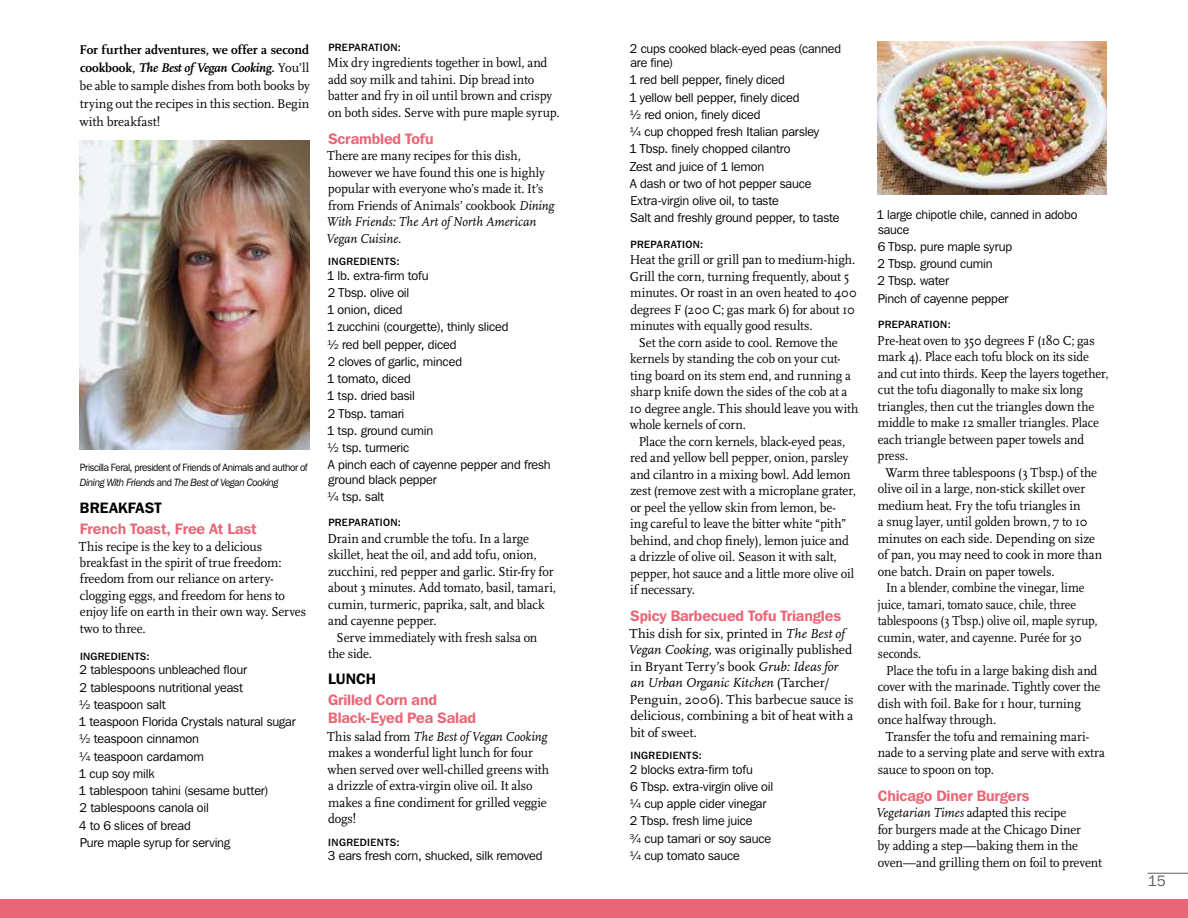
<style>
.page{position:relative;width:1188px;height:918px;background:#fff}
.page>*{position:absolute;margin:0;border:0;box-sizing:border-box;transform-origin:0 0}
.t1{font:600 15px/18px "Franklin Gothic IT Cby BT";letter-spacing:-.01em;color:#e96676}
.t2{font:600 15px "Franklin Gothic IT Cby BT";letter-spacing:.01em;color:#000}
.t3{font:15px "Franklin Gothic IT Cby BT";color:#5e5e5f}
.t4{font:13.5px/16.5px "Scala OT";letter-spacing:-.005em;color:#000;scale:.95 1}
.t5{font:13.5px "Scala OT";letter-spacing:-.005em;color:#000;scale:.94 1}
.t6{font:13.5px/16.5px "Scala OT";letter-spacing:-.005em;color:#000}
.t7{font:13.5px/16.5px "Scala";letter-spacing:-.005em;color:#000;scale:.95 1}
.t8{font:13.5px "Scala OT";letter-spacing:-.005em;color:#000;scale:.91 1}
.t9{font:13.2px/18px "Scala";color:#000;text-align:justify}
.t10{font:12.75px/17.2px "Franklin Gothic IT Cby BT";letter-spacing:-.01em;color:#000}
.t11{font:500 10.5px "Franklin Gothic IT Cby BT";letter-spacing:.035em;color:#000}
.t12{font:10.5px/15px "Franklin Gothic IT Cby BT";letter-spacing:-.04em;color:#000;scale:.95 1}
.s1{font-weight:700}
.s2{font-weight:700;font-style:italic}
.s3{font-style:italic}
</style>
<div class="page">
<div style="left:0;top:899px;width:1188px;height:19px;background:#e96676"></div>
<img style="left:878px;top:41px;width:229px;height:154px">
<img style="left:80px;top:141px;width:229px;height:309px">
<hr style="left:1148px;top:873px;width:40px;height:1px;background:#5e5e5f">
<p class="t9" style="left:79px;top:41px;width:232px"><span class="s1">For further adventures, we offer a second cookbook,</span> <span class="s2">The Best of Vegan Cooking</span><span class="s1">.</span> You’ll be able to sample dishes from both books by trying out the recipes in this section. Begin with breakfast!</p>
<p class="t12" style="left:80px;top:460px;width:241px">Priscilla Feral, president of Friends of Animals and author of<br><span class="s3">Dining With Friends</span> and <span class="s3">The Best of Vegan Cooking</span></p>
<p class="t2" style="left:80px;top:498px;width:83px">BREAKFAST</p>
<p class="t1" style="left:80px;top:519px;width:178px">French Toast, Free At Last</p>
<p class="t7" style="left:79px;top:538px;width:241px">This recipe is the key to a delicious breakfast in the spirit of true freedom: freedom from our reliance on artery&shy;clogging eggs, and freedom for hens to enjoy life on earth in their own way. Serves two to three.</p>
<p class="t11" style="left:80px;top:650px;width:71px">INGREDIENTS:</p>
<p class="t10" style="left:79px;top:661px;width:219px">2 tablespoons unbleached flour<br>2 tablespoons nutritional yeast<br>½ teaspoon salt<br>1 teaspoon Florida Crystals natural sugar ½ teaspoon cinnamon<br>¼ teaspoon cardamom<br>1 cup soy milk<br>1 tablespoon tahini (sesame butter)<br>2 tablespoons canola oil<br>4 to 6 slices of bread<br>Pure maple syrup for serving</p>
<p class="t11" style="left:328px;top:41px;width:74px">PREPARATION:</p>
<p class="t4" style="left:328px;top:55px;width:246px">Mix dry ingredients together in bowl, and add soy milk and tahini. Dip bread into batter and fry in oil until brown and crispy on both sides. Serve with pure maple syrup.</p>
<p class="t1" style="left:328px;top:129px;width:107px">Scrambled Tofu</p>
<p class="t4" style="left:326px;top:148px;width:242px">There are many recipes for this dish, however we have found this one is highly popular with everyone who’s made it. It’s from Friends of Animals’ cookbook <span class="s3">Dining With Friends: The Art of North American Vegan Cuisine.</span></p>
<p class="t11" style="left:328px;top:255px;width:73px">INGREDIENTS:</p>
<p class="t10" style="left:327px;top:266px;width:226px">1 lb. extra-firm tofu<br>2 Tbsp. olive oil<br>1 onion, diced<br>1 zucchini (courgette), thinly sliced<br>½ red bell pepper, diced<br>2 cloves of garlic, minced<br>1 tomato, diced<br>1 tsp. dried basil<br>2 Tbsp. tamari<br>1 tsp. ground cumin<br>½ tsp. turmeric<br>A pinch each of cayenne pepper and fresh</p>
<p class="t10" style="left:327px;top:470px;width:111px">ground black pepper ¼ tsp. salt</p>
<p class="t11" style="left:328px;top:516px;width:74px">PREPARATION:</p>
<p class="t4" style="left:327px;top:531px;width:242px">Drain and crumble the tofu. In a large skillet, heat the oil, and add tofu, onion, zucchini, red pepper and garlic. Stir-fry for about 3 minutes. Add tomato, basil, tamari, cumin, turmeric, paprika, salt, and black and cayenne pepper.</p>
<p class="t4" style="left:328px;top:630px;width:222px;text-indent:9px">Serve immediately with fresh salsa on the side.</p>
<p class="t2" style="left:328px;top:669px;width:50px">LUNCH</p>
<p class="t1" style="left:328px;top:690px;width:149px">Grilled Corn and<br>Black-Eyed Pea Salad</p>
<p class="t4" style="left:327px;top:729px;width:235px">This salad from <span class="s3">The Best of Vegan Cooking </span>makes a wonderful light lunch for four when served over well-chilled greens with a drizzle of extra-virgin olive oil. It also makes a fine condiment for grilled veggie dogs!</p>
<p class="t11" style="left:328px;top:836px;width:73px">INGREDIENTS:</p>
<p class="t10" style="left:328px;top:847px;width:216px">3 ears fresh corn, shucked, silk removed</p>
<p class="t10" style="left:630px;top:41px;width:213px;line-height:14.2px">2 cups cooked black-eyed peas (canned are fine)</p>
<p class="t10" style="left:629px;top:71px;width:212px">1 red bell pepper, finely diced<br>1 yellow bell pepper, finely diced<br>½ red onion, finely diced<br>¼ cup chopped fresh Italian parsley<br>1 Tbsp. finely chopped cilantro<br>Zest and juice of 1 lemon<br>A dash or two of hot pepper sauce<br>Extra-virgin olive oil, to taste<br>Salt and freshly ground pepper, to taste</p>
<p class="t11" style="left:631px;top:238px;width:74px">PREPARATION:</p>
<p class="t4" style="left:630px;top:252px;width:241px">Heat the grill or grill pan to medium-high.<br>Grill the corn, turning frequently, about 5 minutes. Or roast in an oven heated to 400 degrees F (200 C; gas mark 6) for about 10 minutes with equally good results.</p>
<p class="t4" style="left:630px;top:335px;width:242px;text-indent:9px">Set the corn aside to cool. Remove the kernels by standing the cob on your cut&shy;ting board on its stem end, and running a sharp knife down the sides of the cob at a 10 degree angle. This should leave you with whole kernels of corn.</p>
<p class="t4" style="left:630px;top:434px;width:239px;text-indent:9px">Place the corn kernels, black-eyed peas, red and yellow bell pepper, onion, parsley and cilantro in a mixing bowl. Add lemon zest (remove zest with a microplane grater, or peel the yellow skin from lemon, be&shy;ing careful to leave the bitter white “pith” behind, and chop finely), lemon juice and a drizzle of olive oil. Season it with salt, pepper, hot sauce and a little more olive oil if necessary.</p>
<p class="t1" style="left:630px;top:607px;width:212px">Spicy Barbecued Tofu Triangles</p>
<p class="t6" style="left:628px;top:626px;width:227px">This dish for six, printed in <span class="s3">The Best of Vegan Cooking</span>, was originally published in Bryant Terry’s book <span class="s3">Grub: Ideas for<br>an Urban Organic Kitchen</span> (Tarcher/ Penguin, 2006). This barbecue sauce is delicious, combining a bit of heat with a bit of sweet.</p>
<p class="t11" style="left:631px;top:749px;width:73px">INGREDIENTS:</p>
<p class="t10" style="left:629px;top:760px;width:145px">2 blocks extra-firm tofu<br>6 Tbsp. extra-virgin olive oil ¼ cup apple cider vinegar<br>2 Tbsp. fresh lime juice<br>¾ cup tamari or soy sauce ¼ cup tomato sauce</p>
<p class="t10" style="left:877px;top:208px;width:202px;line-height:14.2px">1 large chipotle chile, canned in adobo sauce</p>
<p class="t10" style="left:877px;top:238px;width:136px">6 Tbsp. pure maple syrup<br>2 Tbsp. ground cumin<br>2 Tbsp. water<br>Pinch of cayenne pepper</p>
<p class="t11" style="left:878px;top:318px;width:74px">PREPARATION:</p>
<p class="t5" style="left:877px;top:333px;width:233px">Pre-heat oven to 350 degrees F (180 C; gas</p>
<p class="t5" style="left:878px;top:349px;width:226px">mark 4). Place each tofu block on its side</p>
<p class="t5" style="left:878px;top:366px;width:247px">and cut into thirds. Keep the layers together,</p>
<p class="t5" style="left:878px;top:382px;width:220px">cut the tofu diagonally to make six long</p>
<p class="t5" style="left:878px;top:399px;width:232px">triangles, then cut the triangles down the</p>
<p class="t5" style="left:878px;top:415px;width:237px">middle to make 12 smaller triangles. Place</p>
<p class="t5" style="left:878px;top:432px;width:221px">each triangle between paper towels and</p>
<p class="t5" style="left:878px;top:448px;width:34px">press.</p>
<p class="t4" style="left:886px;top:464px;width:224px">Warm three tablespoons (3 Tbsp.) of the</p>
<p class="t4" style="left:878px;top:481px;width:220px">olive oil in a large, non-stick skillet over</p>
<p class="t4" style="left:878px;top:497px;width:215px">medium heat. Fry the tofu triangles in</p>
<p class="t4" style="left:878px;top:514px;width:222px">a snug layer, until golden brown, 7 to 10</p>
<p class="t4" style="left:878px;top:530px;width:230px">minutes on each side. Depending on size</p>
<p class="t4" style="left:878px;top:547px;width:238px">of pan, you may need to cook in more than</p>
<p class="t4" style="left:878px;top:563px;width:188px">one batch. Drain on paper towels.</p>
<p class="t8" style="left:886px;top:580px;width:219px">In a blender, combine the vinegar, lime</p>
<p class="t8" style="left:878px;top:597px;width:220px">juice, tamari, tomato sauce, chile, three</p>
<p class="t8" style="left:878px;top:613px;width:243px">tablespoons (3 Tbsp.) olive oil, maple syrup,</p>
<p class="t8" style="left:878px;top:630px;width:226px">cumin, water, and cayenne. Purée for 30</p>
<p class="t8" style="left:878px;top:646px;width:49px">seconds.</p>
<p class="t4" style="left:886px;top:662px;width:224px">Place the tofu in a large baking dish and</p>
<p class="t4" style="left:878px;top:679px;width:236px">cover with the marinade. Tightly cover the</p>
<p class="t4" style="left:878px;top:695px;width:215px">dish with foil. Bake for 1 hour, turning</p>
<p class="t4" style="left:878px;top:712px;width:126px">once halfway through.</p>
<p class="t4" style="left:886px;top:728px;width:215px">Transfer the tofu and remaining mari-</p>
<p class="t4" style="left:878px;top:745px;width:241px">nade to a serving plate and serve with extra</p>
<p class="t4" style="left:878px;top:761px;width:124px">sauce to spoon on top.</p>
<p class="t1" style="left:878px;top:786px;width:153px">Chicago Diner Burgers</p>
<p class="t4" style="left:876px;top:805px;width:240px"><span class="s3">Vegetarian Times</span> adapted this recipe<br>for burgers made at the Chicago Diner<br>by adding a step—baking them in the oven—and grilling them on foil to prevent</p>
<p class="t3" style="left:1148px;top:872px;width:19px">15</p>
</div>
